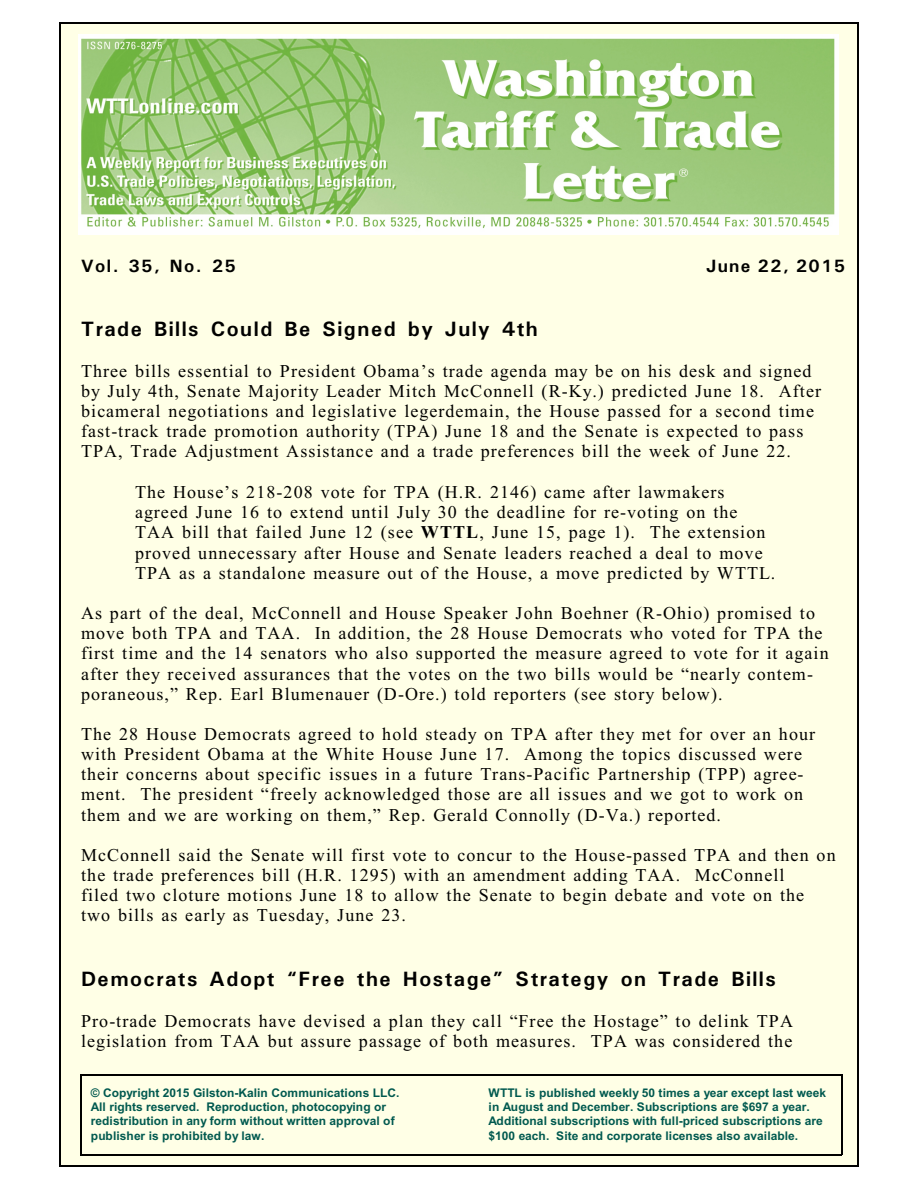
<style>
.page{position:relative;width:918px;height:1188px;background:#fff}
.page>*{position:absolute;margin:0;border:0;box-sizing:border-box;transform-origin:0 0}
.t1{font:700 21px "Univers";letter-spacing:.075em;color:#000}
.t2{font:18px/20.1px "Times New Roman";letter-spacing:.06em;color:#000}
.t3{font:700 18px "Univers";letter-spacing:.075em;color:#000}
.t4{font:700 12px/14.4px "Arial";letter-spacing:.01em;color:#00594f}
.s1{font-weight:700}
</style>
<div class="page">
<div style="left:59px;top:23px;width:800px;height:1143px;background:#ffffe6"></div>
<hr style="left:59px;top:23px;width:1px;height:1143px;background:#000">
<hr style="left:857px;top:23px;width:2px;height:1143px;background:#000">
<hr style="left:59px;top:23px;width:799px;height:1px;background:#000">
<hr style="left:59px;top:1165px;width:799px;height:1px;background:#000">
<img style="left:78px;top:35px;width:761px;height:199px">
<hr style="left:80px;top:1075px;width:2px;height:80px;background:#000">
<hr style="left:841px;top:1075px;width:1px;height:80px;background:#000">
<hr style="left:80px;top:1075px;width:762px;height:1px;background:#000">
<hr style="left:80px;top:1154px;width:762px;height:1px;background:#000">
<p class="t3" style="left:81px;top:259px;width:156px">Vol. 35, No. 25</p>
<p class="t3" style="left:706px;top:259px;width:140px">June 22, 2015</p>
<p class="t1" style="left:81px;top:321px;width:458px">Trade Bills Could Be Signed by July 4th</p>
<p class="t2" style="left:81px;top:362px;width:742px">Three bills essential to President Obama’s trade agenda may be on his desk and signed by July 4th, Senate Majority Leader Mitch McConnell (R-Ky.) predicted June 18. After bicameral negotiations and legislative legerdemain, the House passed for a second time fast-track trade promotion authority (TPA) June 18 and the Senate is expected to pass TPA, Trade Adjustment Assistance and a trade preferences bill the week of June 22.</p>
<p class="t2" style="left:135px;top:483px;width:642px">The House’s 218-208 vote for TPA (H.R. 2146) came after lawmakers agreed June 16 to extend until July 30 the deadline for re-voting on the TAA bill that failed June 12 (see <span class="s1">WTTL</span>, June 15, page 1). The extension proved unnecessary after House and Senate leaders reached a deal to move TPA as a standalone measure out of the House, a move predicted by WTTL.</p>
<p class="t2" style="left:81px;top:605px;width:749px">As part of the deal, McConnell and House Speaker John Boehner (R-Ohio) promised to move both TPA and TAA. In addition, the 28 House Democrats who voted for TPA the first time and the 14 senators who also supported the measure agreed to vote for it again after they received assurances that the votes on the two bills would be “nearly contem&shy;poraneous,” Rep. Earl Blumenauer (D-Ore.) told reporters (see story below).</p>
<p class="t2" style="left:81px;top:726px;width:736px">The 28 House Democrats agreed to hold steady on TPA after they met for over an hour with President Obama at the White House June 17. Among the topics discussed were their concerns about specific issues in a future Trans-Pacific Partnership (TPP) agree&shy;ment. The president “freely acknowledged those are all issues and we got to work on them and we are working on them,” Rep. Gerald Connolly (D-Va.) reported.</p>
<p class="t2" style="left:81px;top:847px;width:756px">McConnell said the Senate will first vote to concur to the House-passed TPA and then on the trade preferences bill (H.R. 1295) with an amendment adding TAA. McConnell<br>filed two cloture motions June 18 to allow the Senate to begin debate and vote on the two bills as early as Tuesday, June 23.</p>
<p class="t1" style="left:81px;top:971px;width:696px">Democrats Adopt “Free the Hostage” Strategy on Trade Bills</p>
<p class="t2" style="left:81px;top:1012px;width:714px">Pro-trade Democrats have devised a plan they call “Free the Hostage” to delink TPA legislation from TAA but assure passage of both measures. TPA was considered the</p>
<p class="t4" style="left:91px;top:1086px;width:310px">© Copyright 2015 Gilston-Kalin Communications LLC.<br>All rights reserved. Reproduction, photocopying or redistribution in any form without written approval of publisher is prohibited by law.</p>
<p class="t4" style="left:489px;top:1086px;width:339px">WTTL is published weekly 50 times a year except last week in August and December. Subscriptions are $697 a year.<br>Additional subscriptions with full-priced subscriptions are $100 each. Site and corporate licenses also available.</p>
</div>
